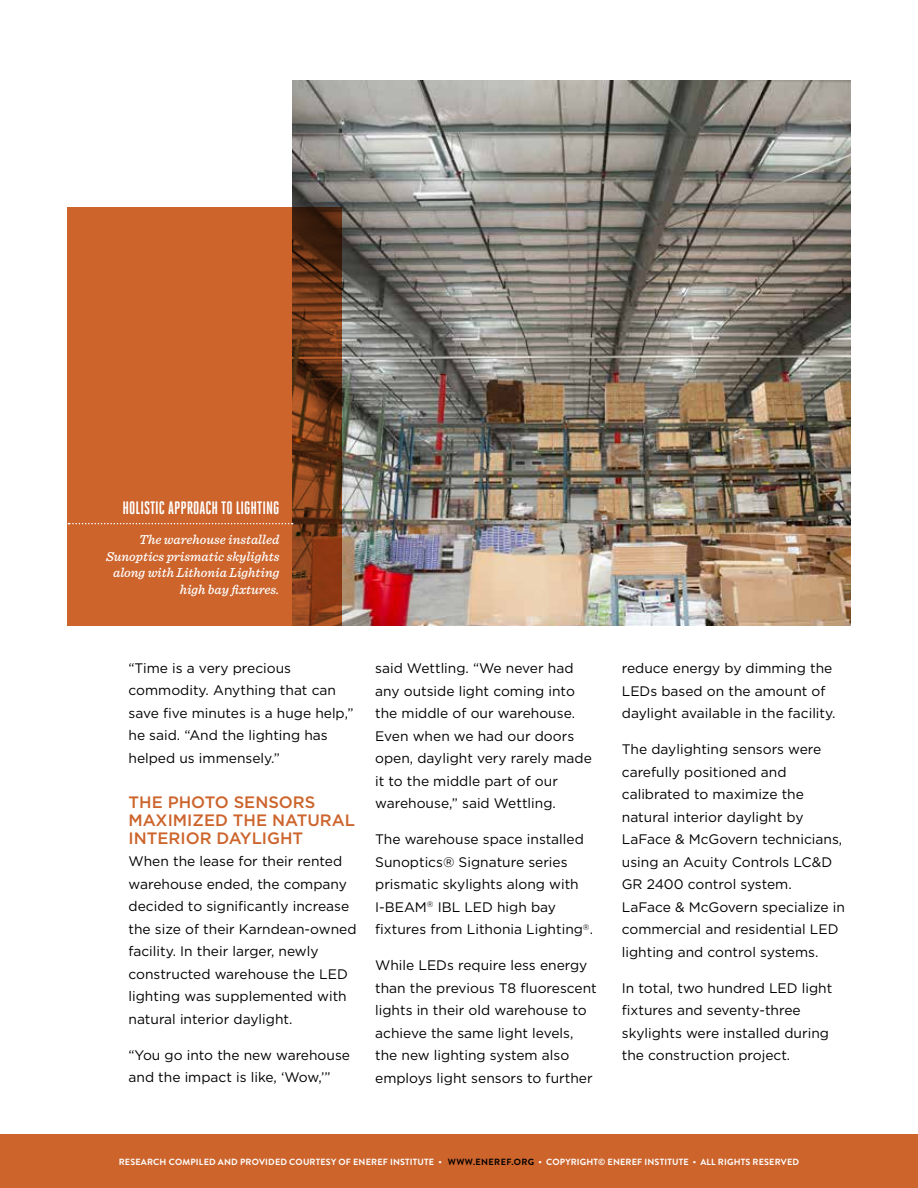
<style>
.page{position:relative;width:918px;height:1188px;background:#fff}
.page>*{position:absolute;margin:0;border:0;box-sizing:border-box;transform-origin:0 0}
.t1{font:700 18px "Heroic Condensed";color:#fff}
.t2{font:500 16.5px/18px "Gotham HTF";color:#cc642c}
.t3{font:13.8px/22.5px "Gotham HTF";color:#000}
.t4{font:italic 500 13.5px/16.5px "Sentinel";color:#fff;text-align:right}
.t5{font:700 9px "Brandon Grotesque";letter-spacing:.02em;color:#fff}
.s1{color:#000}
</style>
<div class="page">
<div style="left:0;top:1134px;width:918px;height:54px;background:#cc642c"></div>
<img style="left:292px;top:81px;width:558px;height:545px">
<svg style="left:68px;top:207px;width:274px;height:419px;background:#ba5b27"></svg>
<svg style="left:68px;top:523px;width:225px;height:1px"></svg>
<h1 class="t1" style="left:123px;top:498px;width:158px">HOLISTIC APPROACH TO LIGHTING</h1>
<p class="t4" style="left:106px;top:531px;width:175px">The warehouse installed<br>Sunoptics prismatic skylights along with Lithonia Lighting high bay fixtures.</p>
<p class="t3" style="left:129px;top:657px;width:227px">“Time is a very precious commodity. Anything that can save five minutes is a huge help,” he said. “And the lighting has helped us immensely.”</p>
<p class="t2" style="left:129px;top:793px;width:228px">THE PHOTO SENSORS<br>MAXIMIZED THE NATURAL<br>INTERIOR DAYLIGHT</p>
<p class="t3" style="left:129px;top:850px;width:229px">When the lease for their rented warehouse ended, the company decided to significantly increase the size of their Karndean-owned facility. In their larger, newly constructed warehouse the LED lighting was supplemented with natural interior daylight.</p>
<p class="t3" style="left:129px;top:1044px;width:223px">“You go into the new warehouse and the impact is like, ‘Wow,’”</p>
<p class="t3" style="left:375px;top:657px;width:218px">said Wettling. “We never had any outside light coming into the middle of our warehouse.<br>Even when we had our doors open, daylight very rarely made it to the middle part of our warehouse,” said Wettling.</p>
<p class="t3" style="left:375px;top:828px;width:219px">The warehouse space installed<br>Sunoptics® Signature series prismatic skylights along with<br>I-BEAM<sup>®</sup> IBL LED high bay fixtures from Lithonia Lighting<sup>®</sup>.</p>
<p class="t3" style="left:375px;top:954px;width:223px">While LEDs require less energy than the previous T8 fluorescent lights in their old warehouse to achieve the same light levels, the new lighting system also employs light sensors to further</p>
<p class="t3" style="left:622px;top:657px;width:215px">reduce energy by dimming the<br>LEDs based on the amount of daylight available in the facility.</p>
<p class="t3" style="left:622px;top:738px;width:225px">The daylighting sensors were carefully positioned and calibrated to maximize the natural interior daylight by<br>LaFace &amp; McGovern technicians, using an Acuity Controls LC&amp;D<br>GR 2400 control system.<br>LaFace &amp; McGovern specialize in commercial and residential LED lighting and control systems.</p>
<p class="t3" style="left:622px;top:976px;width:212px">In total, two hundred LED light fixtures and seventy-three skylights were installed during the construction project.</p>
<p class="t5" style="left:119px;top:1156px;width:682px">RESEARCH COMPILED AND PROVIDED COURTESY OF ENEREF INSTITUTE • <span class="s1">WWW.ENEREF.ORG</span> • COPYRIGHT© ENEREF INSTITUTE • ALL RIGHTS RESERVED</p>
</div>
